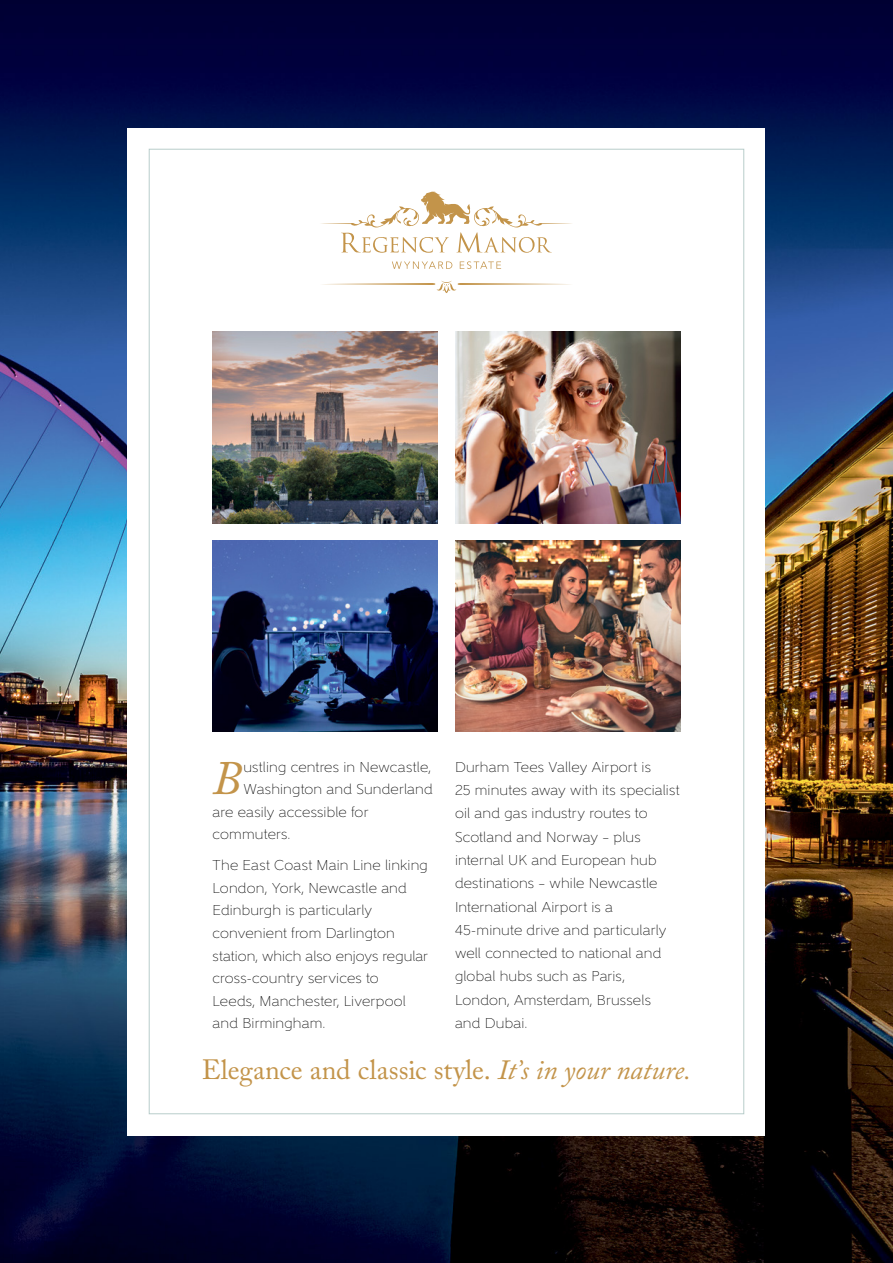
<style>
.page{position:relative;width:893px;height:1263px;background:#fff}
.page>*{position:absolute;margin:0;border:0;box-sizing:border-box;transform-origin:0 0}
.t1{font:italic 47.7px "Adobe Caslon Pro";color:#c3944a}
.t2{font:27.75px "Adobe Caslon Pro";letter-spacing:-.005em;color:#c3944a}
.t3{font:200 14.25px/23.2px "Gentleman 300";letter-spacing:.01em;color:#000}
.s1{font-style:italic}
</style>
<div class="page">
<img style="left:0;top:0;width:893px;height:1263px">
<div style="left:128px;top:128px;width:637px;height:1007px;background:#fff"></div>
<img style="left:455px;top:540px;width:225px;height:191px">
<img style="left:213px;top:540px;width:225px;height:191px">
<img style="left:455px;top:332px;width:225px;height:191px">
<img style="left:213px;top:332px;width:225px;height:191px">
<svg style="left:392px;top:261px;width:60px;height:8px"></svg>
<svg style="left:460px;top:261px;width:41px;height:8px"></svg>
<svg style="left:323px;top:280px;width:247px;height:13px"></svg>
<svg style="left:321px;top:192px;width:251px;height:61px"></svg>
<p class="t3" style="left:455px;top:755px;width:226px">Durham Tees Valley Airport is<br>25 minutes away with its specialist oil and gas industry routes to<br>Scotland and Norway – plus internal UK and European hub destinations – while Newcastle<br>International Airport is a<br>45-minute drive and particularly well connected to national and global hubs such as Paris,<br>London, Amsterdam, Brussels and Dubai.</p>
<p class="t2" style="left:202px;top:1053px;width:491px">Elegance and classic style. <span class="s1">It’s in your nature.</span></p>
<p class="t1" style="left:212px;top:750px;width:31px">B</p>
<p class="t3" style="left:243px;top:755px;width:189px">ustling centres in Newcastle,</p>
<p class="t3" style="left:243px;top:778px;width:191px">Washington and Sunderland</p>
<p class="t3" style="left:213px;top:800px;width:157px">are easily accessible for</p>
<p class="t3" style="left:213px;top:823px;width:79px">commuters.</p>
<p class="t3" style="left:213px;top:854px;width:217px;line-height:22.5px">The East Coast Main Line linking<br>London, York, Newcastle and<br>Edinburgh is particularly convenient from Darlington station, which also enjoys regular cross-country services to<br>Leeds, Manchester, Liverpool and Birmingham.</p>
</div>
